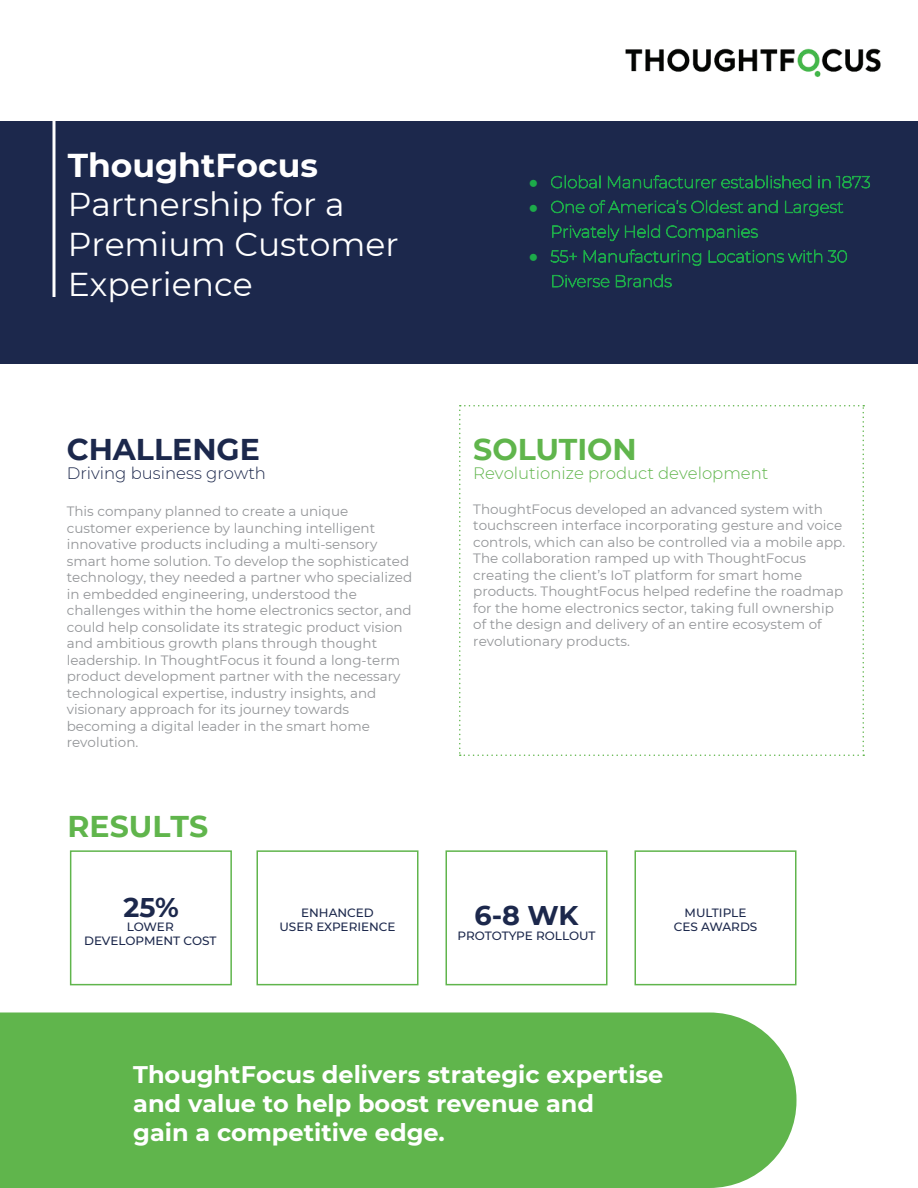
<style>
.page{position:relative;width:918px;height:1188px;background:#fff}
.page>*{position:absolute;margin:0;border:0;box-sizing:border-box;transform-origin:0 0}
.t1{font:33px/39.6px "Montserrat";color:#fff}
.t2{font:700 33px "Montserrat";color:#fff}
.t3{font:700 30px "Montserrat";color:#60b54c}
.t4{font:700 30px "Montserrat";color:#1c284c}
.t5{font:700 27px "Montserrat";color:#1c284c}
.t6{font:700 24px/28.8px "Montserrat";color:#fff}
.t7{font:300 16.5px "Montserrat";color:#60b54c}
.t8{font:300 16.5px "Montserrat";color:#1c284c}
.t9{font:13.5px/16.5px "Montserrat";color:#939598}
.t10{font:500 12px/14.4px "Montserrat";color:#1c284c;text-align:center}
</style>
<div class="page">
<div style="left:0;top:122px;width:918px;height:242px;background:#1c284c"></div>
<svg style="left:459px;top:405px;width:405px;height:351px"></svg>
<div style="left:70px;top:850px;width:162px;height:135px;border:2px solid #60b54c"></div>
<img style="left:625px;top:48px;width:256px;height:29px">
<div style="left:256px;top:850px;width:162px;height:135px;border:2px solid #60b54c"></div>
<div style="left:446px;top:850px;width:162px;height:135px;border:2px solid #60b54c"></div>
<svg style="left:52px;top:121px;width:4px;height:176px"></svg>
<div style="left:0;top:1012px;width:796px;height:176px;background:#60b54c"></div>
<div style="left:634px;top:850px;width:162px;height:135px;border:2px solid #60b54c"></div>
<svg style="left:551px;top:175px;width:50px;height:13px"></svg>
<svg style="left:608px;top:175px;width:203px;height:13px"></svg>
<svg style="left:818px;top:176px;width:52px;height:12px"></svg>
<svg style="left:551px;top:200px;width:227px;height:13px"></svg>
<svg style="left:785px;top:201px;width:59px;height:15px"></svg>
<svg style="left:552px;top:225px;width:108px;height:16px"></svg>
<svg style="left:666px;top:225px;width:92px;height:16px"></svg>
<svg style="left:550px;top:250px;width:27px;height:13px"></svg>
<svg style="left:584px;top:249px;width:117px;height:17px"></svg>
<svg style="left:709px;top:249px;width:113px;height:14px"></svg>
<svg style="left:828px;top:250px;width:19px;height:13px"></svg>
<svg style="left:552px;top:275px;width:58px;height:13px"></svg>
<svg style="left:616px;top:274px;width:56px;height:13px"></svg>
<h1 class="t2" style="left:68px;top:141px;width:252px">ThoughtFocus</h1>
<h1 class="t1" style="left:68px;top:184px;width:332px">Partnership for a<br>Premium Customer<br>Experience</h1>
<h2 class="t4" style="left:67px;top:427px;width:195px">CHALLENGE</h2>
<p class="t8" style="left:67px;top:462px;width:201px">Driving business growth</p>
<p class="t9" style="left:67px;top:503px;width:347px">This company planned to create a unique customer experience by launching intelligent innovative products including a multi-sensory smart home solution. To develop the sophisticated technology, they needed a partner who specialized in embedded engineering, understood the challenges within the home electronics sector, and could help consolidate its strategic product vision and ambitious growth plans through thought leadership. In ThoughtFocus it found a long-term product development partner with the necessary technological expertise, industry insights, and visionary approach for its journey towards becoming a digital leader in the smart home revolution.</p>
<h2 class="t3" style="left:68px;top:805px;width:142px">RESULTS</h2>
<h2 class="t3" style="left:473px;top:427px;width:165px">SOLUTION</h2>
<p class="t7" style="left:473px;top:462px;width:297px">Revolutionize product development</p>
<p class="t9" style="left:473px;top:500px;width:374px">ThoughtFocus developed an advanced system with touchscreen interface incorporating gesture and voice controls, which can also be controlled via a mobile app.<br>The collaboration ramped up with ThoughtFocus creating the client’s IoT platform for smart home products. ThoughtFocus helped redefine the roadmap for the home electronics sector, taking full ownership of the design and delivery of an entire ecosystem of revolutionary products.</p>
<h3 class="t5" style="left:124px;top:888px;width:57px">25%</h3>
<p class="t10" style="left:84px;top:919px;width:134px">LOWER<br>DEVELOPMENT COST</p>
<p class="t10" style="left:279px;top:905px;width:118px">ENHANCED<br>USER EXPERIENCE</p>
<h3 class="t5" style="left:474px;top:896px;width:106px">6-8 WK</h3>
<p class="t10" style="left:458px;top:928px;width:139px">PROTOTYPE ROLLOUT</p>
<p class="t10" style="left:674px;top:905px;width:85px">MULTIPLE<br>CES AWARDS</p>
<h3 class="t6" style="left:133px;top:1059px;width:532px">ThoughtFocus delivers strategic expertise and value to help boost revenue and<br>gain a competitive edge.</h3>
</div>
